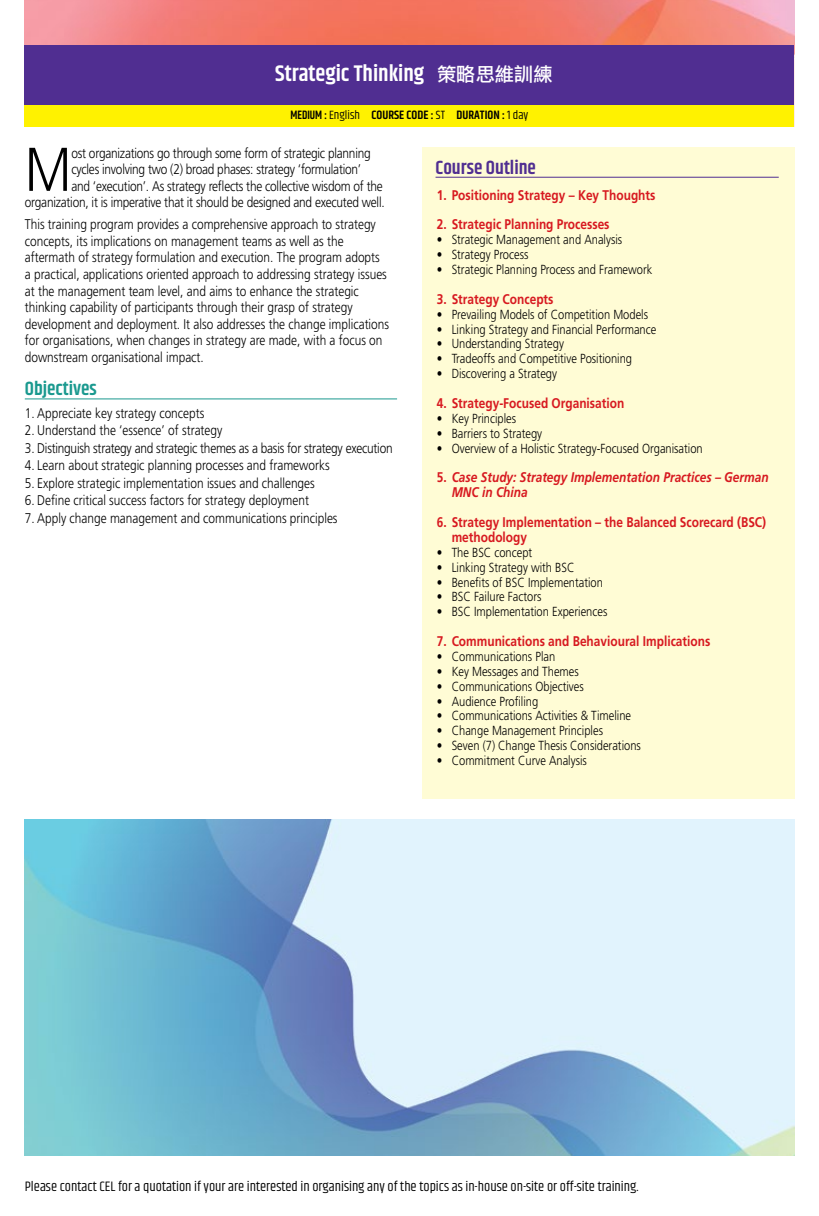
<style>
.page{position:relative;width:819px;height:1216px;background:#fff}
.page>*{position:absolute;margin:0;border:0;box-sizing:border-box;transform-origin:0 0}
.t1{font:300 61.6px "Frutiger LT Std";color:#000;scale:.85 1}
.t2{font:600 22.75px "Khand";color:#fff}
.t3{font:600 19.25px "Khand";color:#502e91}
.t4{font:600 19.25px "Khand";color:#1a998f}
.t5{font:300 14px/16.6px "Frutiger LT Std";color:#000;scale:.85 1}
.t6{font:300 14px "Frutiger LT Std";letter-spacing:-.02em;color:#000;scale:.85 1}
.t7{font:700 14px/14.9px "Frutiger LT Std";color:#d71920;scale:.85 1}
.t8{font:14px "Khand";color:#000}
.t9{font:italic 700 14px/14.9px "Frutiger LT Std";color:#d71920;scale:.85 1}
.t10{font:300 13.12px "Frutiger LT Std";color:#000;scale:.85 1}
.t11{font:600 12.25px "Khand";color:#000;scale:.9 1}
.s1{font-family:"DF Li Hei HK W5";font-weight:400;font-size:19.25px}
.s2{font-weight:400}
.s3{font-style:normal}
</style>
<div class="page">
<img style="left:25px;top:0;width:769px;height:46px">
<div style="left:25px;top:105px;width:769px;height:21px;background:#fff200"></div>
<div style="left:25px;top:46px;width:769px;height:59px;background:#502e91"></div>
<div style="left:422px;top:147px;width:372px;height:651px;background:#fffcd5"></div>
<hr style="left:435px;top:177px;width:343px;height:1px;background:#502e91">
<hr style="left:25px;top:398px;width:372px;height:1px;background:#1a998f">
<img style="left:25px;top:819px;width:769px;height:336px">
<h2 class="t2" style="left:275px;top:58px;width:279px">Strategic Thinking <span class="s1">策略思維訓練</span></h2>
<p class="t11" style="left:290px;top:106px;width:266px">MEDIUM : <span class="s2">English</span> COURSE CODE : <span class="s2">ST</span> DURATION : <span class="s2">1 day</span></p>
<p class="t6" style="left:71px;top:145px;width:353px">ost organizations go through some form of strategic planning</p>
<p class="t6" style="left:71px;top:161px;width:342px">cycles involving two (2) broad phases: strategy ‘formulation’</p>
<p class="t6" style="left:71px;top:178px;width:368px">and ‘execution’. As strategy reflects the collective wisdom of the</p>
<p class="t6" style="left:25px;top:195px;width:425px">organization, it is imperative that it should be designed and executed well.</p>
<p class="t5" style="left:25px;top:216px;width:430px">This training program provides a comprehensive approach to strategy concepts, its implications on management teams as well as the aftermath of strategy formulation and execution. The program adopts a practical, applications oriented approach to addressing strategy issues at the management team level, and aims to enhance the strategic thinking capability of participants through their grasp of strategy development and deployment. It also addresses the change implications for organisations, when changes in strategy are made, with a focus on downstream organisational impact.</p>
<h3 class="t4" style="left:25px;top:376px;width:73px">Objectives</h3>
<p class="t5" style="left:25px;top:405px;width:213px">1. Appreciate key strategy concepts</p>
<p class="t5" style="left:25px;top:422px;width:234px">2. Understand the ‘essence’ of strategy</p>
<p class="t6" style="left:25px;top:440px;width:434px">3. Distinguish strategy and strategic themes as a basis for strategy execution</p>
<p class="t5" style="left:25px;top:457px;width:360px">4. Learn about strategic planning processes and frameworks</p>
<p class="t5" style="left:25px;top:475px;width:343px">5. Explore strategic implementation issues and challenges</p>
<p class="t5" style="left:25px;top:492px;width:336px">6. Define critical success factors for strategy deployment</p>
<p class="t5" style="left:25px;top:510px;width:369px">7. Apply change management and communications principles</p>
<h1 class="t1" style="left:25px;top:135px;width:56px">M</h1>
<h3 class="t3" style="left:435px;top:154px;width:102px">Course Outline</h3>
<p class="t7" style="left:437px;top:187px;width:259px">1. Positioning Strategy – Key Thoughts</p>
<p class="t7" style="left:437px;top:217px;width:205px">2. Strategic Planning Processes</p>
<p class="t10" style="left:437px;top:232px;width:220px">• Strategic Management and Analysis</p>
<p class="t10" style="left:437px;top:247px;width:109px">• Strategy Process</p>
<p class="t10" style="left:437px;top:262px;width:255px">• Strategic Planning Process and Framework</p>
<p class="t7" style="left:437px;top:291px;width:139px">3. Strategy Concepts</p>
<p class="t10" style="left:437px;top:307px;width:250px">• Prevailing Models of Competition Models</p>
<p class="t10" style="left:437px;top:321px;width:260px">• Linking Strategy and Financial Performance</p>
<p class="t10" style="left:437px;top:336px;width:151px">• Understanding Strategy</p>
<p class="t10" style="left:437px;top:351px;width:231px">• Tradeoffs and Competitive Positioning</p>
<p class="t10" style="left:437px;top:366px;width:143px">• Discovering a Strategy</p>
<p class="t7" style="left:437px;top:396px;width:222px">4. Strategy-Focused Organisation</p>
<p class="t10" style="left:437px;top:411px;width:95px">• Key Principles</p>
<p class="t10" style="left:437px;top:426px;width:125px">• Barriers to Strategy</p>
<p class="t10" style="left:437px;top:440px;width:314px">• Overview of a Holistic Strategy-Focused Organisation</p>
<p class="t9" style="left:451px;top:470px;width:374px;text-indent:-15px"><span class="s3">5.</span> Case Study: Strategy Implementation Practices – German<br>MNC in China</p>
<p class="t7" style="left:451px;top:515px;width:371px;text-indent:-15px">6. Strategy Implementation – the Balanced Scorecard (BSC) methodology</p>
<p class="t10" style="left:437px;top:545px;width:114px">• The BSC concept</p>
<p class="t10" style="left:437px;top:559px;width:163px">• Linking Strategy with BSC</p>
<p class="t10" style="left:437px;top:574px;width:197px">• Benefits of BSC Implementation</p>
<p class="t10" style="left:437px;top:589px;width:124px">• BSC Failure Factors</p>
<p class="t10" style="left:437px;top:604px;width:202px">• BSC Implementation Experiences</p>
<p class="t7" style="left:437px;top:634px;width:323px">7. Communications and Behavioural Implications</p>
<p class="t10" style="left:437px;top:649px;width:141px">• Communications Plan</p>
<p class="t10" style="left:437px;top:664px;width:169px">• Key Messages and Themes</p>
<p class="t10" style="left:437px;top:678px;width:174px">• Communications Objectives</p>
<p class="t10" style="left:437px;top:693px;width:121px">• Audience Profiling</p>
<p class="t10" style="left:437px;top:708px;width:230px">• Communications Activities &amp; Timeline</p>
<p class="t10" style="left:437px;top:723px;width:197px">• Change Management Principles</p>
<p class="t10" style="left:437px;top:738px;width:241px">• Seven (7) Change Thesis Considerations</p>
<p class="t10" style="left:437px;top:753px;width:178px">• Commitment Curve Analysis</p>
<p class="t8" style="left:25px;top:1178px;width:615px">Please contact CEL for a quotation if your are interested in organising any of the topics as in-house on-site or off-site training.</p>
</div>
